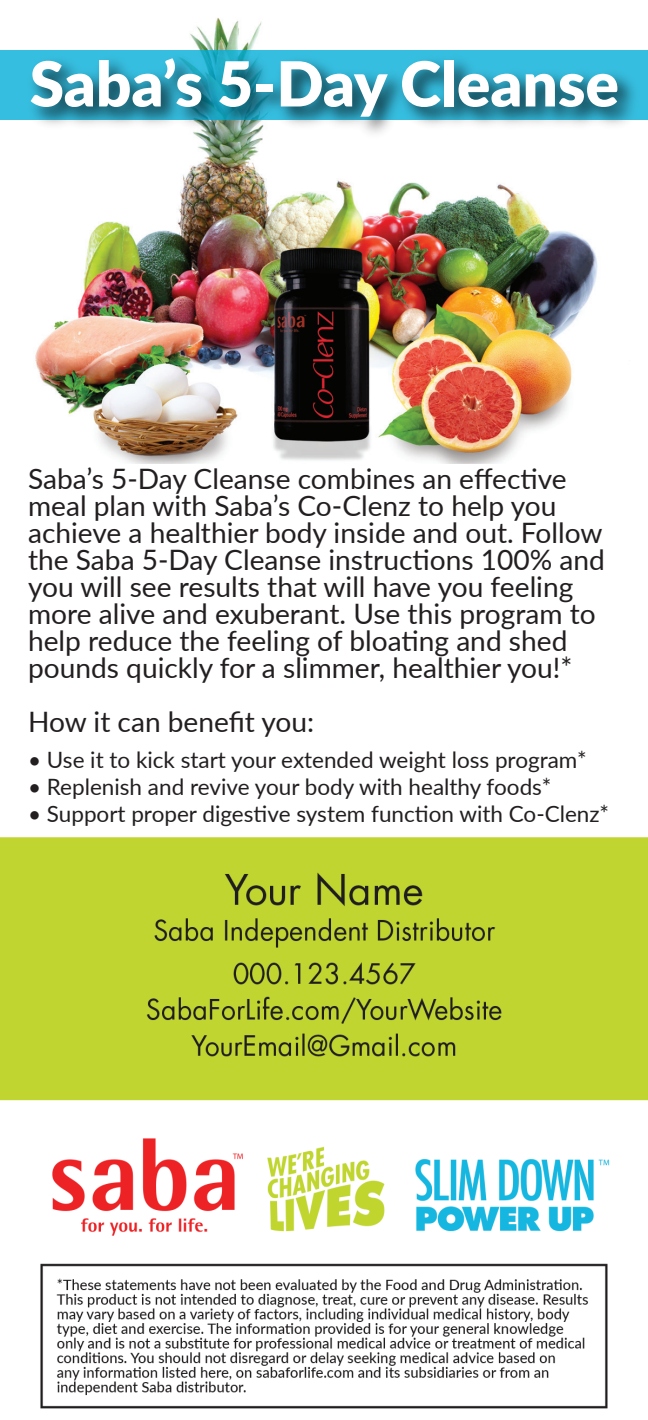
<style>
.page{position:relative;width:648px;height:1420px;background:#fff}
.page>*{position:absolute;margin:0;border:0;box-sizing:border-box;transform-origin:0 0}
.t1{font:900 62.1px "Lato";color:#fff}
.t2{font:28.12px/27px "Lato";color:#231f20}
.t3{font:22.5px "Lato";color:#231f20}
</style>
<div class="page">
<img style="left:35px;top:18px;width:563px;height:445px">
<img style="left:0;top:837px;width:648px;height:572px">
<div style="left:0;top:51px;width:648px;height:69px;background:#36bee0"></div>
<img style="left:20px;top:42px;width:627px;height:111px">
<h1 class="t1" style="left:30px;top:37px;width:591px">Saba’s 5-Day Cleanse</h1>
<p class="t2" style="left:28px;top:464px;width:578px">Saba’s 5-Day Cleanse combines an effective meal plan with Saba’s Co-Clenz to help you achieve a healthier body inside and out. Follow the Saba 5-Day Cleanse instructions 100% and you will see results that will have you feeling more alive and exuberant. Use this program to help reduce the feeling of bloating and shed pounds quickly for a slimmer, healthier you!*</p>
<p class="t2" style="left:28px;top:707px;width:288px">How it can benefit you:</p>
<p class="t3" style="left:28px;top:743px;width:560px">• Use it to kick start your extended weight loss program*</p>
<p class="t3" style="left:28px;top:770px;width:525px">• Replenish and revive your body with healthy foods*</p>
<p class="t3" style="left:28px;top:797px;width:583px">• Support proper digestive system function with Co-Clenz*</p>
</div>
